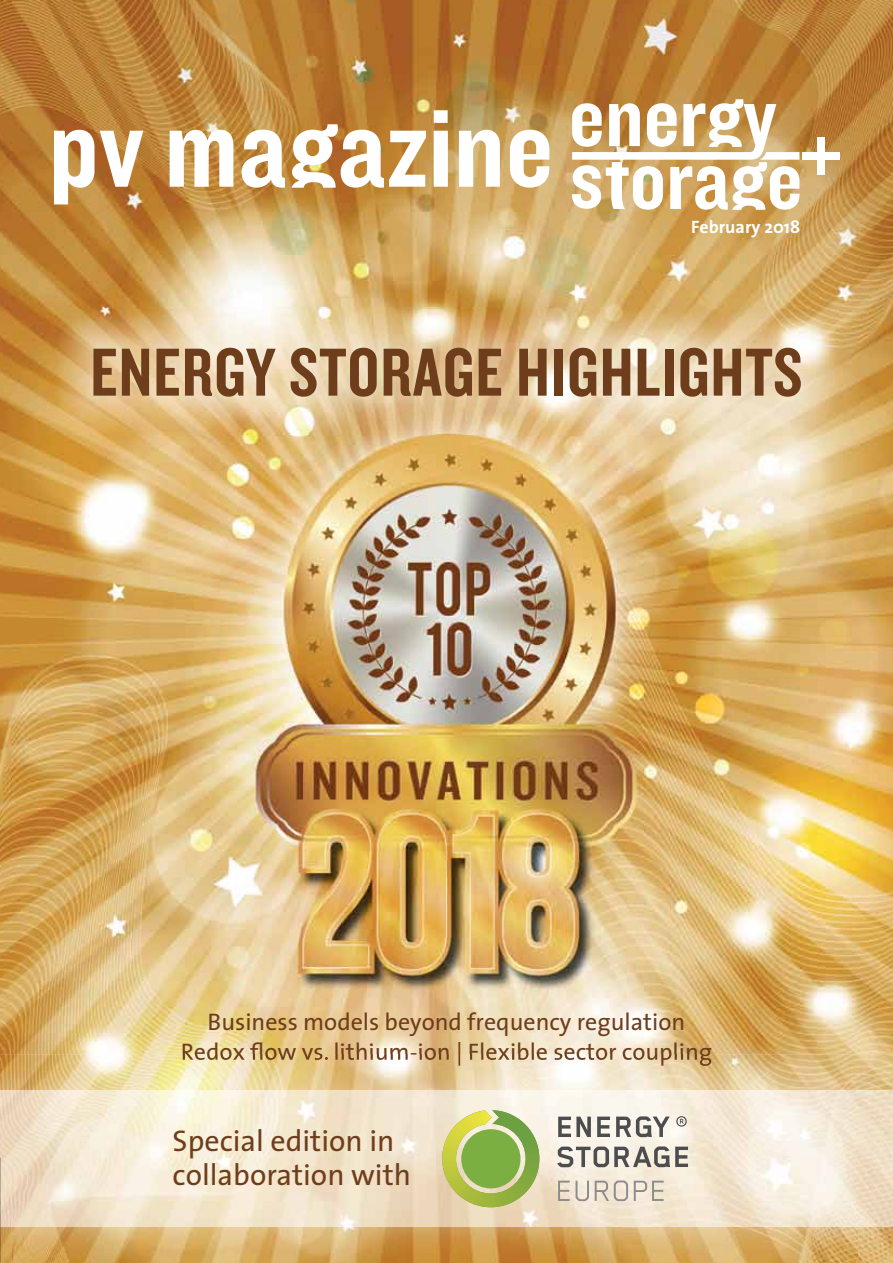
<style>
.page{position:relative;width:893px;height:1263px;background:#fff}
.page>*{position:absolute;margin:0;border:0;box-sizing:border-box;transform-origin:0 0}
.t1{font:70.5px "Knockout HTF49 Liteweight";letter-spacing:.02em;color:#6e3e1c}
.t2{font:30px/34.5px "The Sans";color:#6e3e1c}
.t3{font:24px/30px "The Sans";color:#6e3e1c;text-align:center}
.t4{font:700 18px "The Sans";color:#fff}
</style>
<div class="page">
<img style="left:1px;top:0;width:892px;height:1263px">
<svg style="left:54px;top:110px;width:495px;height:94px"></svg>
<svg style="left:572px;top:99px;width:227px;height:111px"></svg>
<div style="left:817px;top:137px;width:7px;height:38px;background:#fff"></div>
<div style="left:802px;top:152px;width:37px;height:8px;background:#fff"></div>
<img style="left:56px;top:309px;width:783px;height:126px">
<img style="left:0;top:1054px;width:893px;height:208px">
<img style="left:183px;top:1054px;width:528px;height:12px">
<svg style="left:558px;top:1116px;width:33px;height:21px"></svg>
<svg style="left:597px;top:1116px;width:13px;height:21px"></svg>
<svg style="left:616px;top:1116px;width:54px;height:21px"></svg>
<svg style="left:557px;top:1146px;width:131px;height:21px;background:#afaba4"></svg>
<svg style="left:558px;top:1181px;width:12px;height:20px"></svg>
<svg style="left:576px;top:1181px;width:13px;height:20px"></svg>
<svg style="left:595px;top:1180px;width:33px;height:21px"></svg>
<svg style="left:634px;top:1181px;width:30px;height:20px"></svg>
<svg style="left:676px;top:1116px;width:11px;height:10px"></svg>
<svg style="left:442px;top:1110px;width:97px;height:97px;background:#afc36d"></svg>
<img style="left:0;top:1px;width:1px;height:1156px">
<p class="t4" style="left:691px;top:212px;width:110px">February 2018</p>
<p class="t1" style="left:90px;top:336px;width:714px">ENERGY STORAGE HIGHLIGHTS</p>
<p class="t3" style="left:181px;top:1006px;width:533px">Business models beyond frequency regulation<br>Redox flow vs. lithium-ion | Flexible sector coupling</p>
<p class="t2" style="left:173px;top:1122px;width:240px">Special edition in collaboration with</p>
</div>
